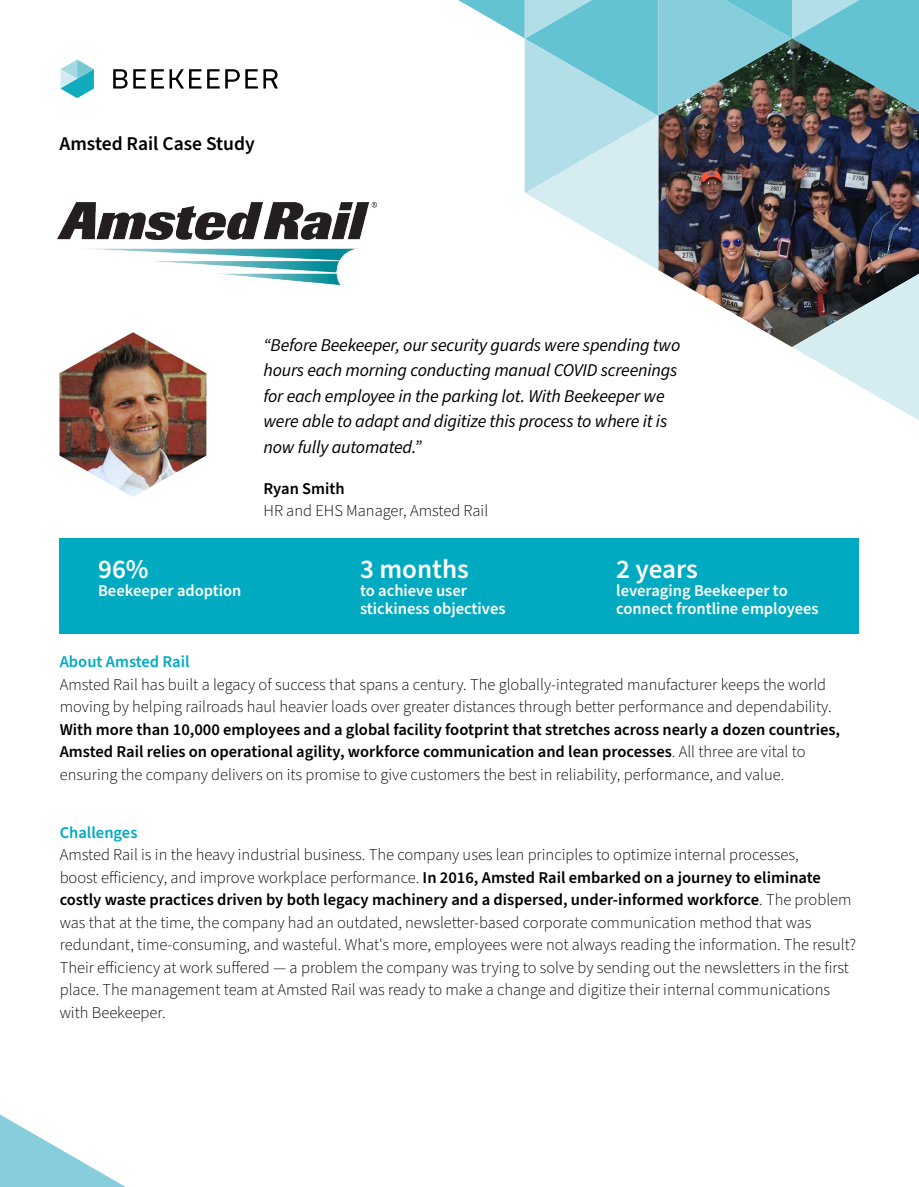
<style>
.page{position:relative;width:919px;height:1187px;background:#fff}
.page>*{position:absolute;margin:0;border:0;box-sizing:border-box;transform-origin:0 0}
.t1{font:600 27px "Source Sans Pro";color:#fff}
.t2{font:600 19.5px "Source Sans Pro";color:#000}
.t3{font:italic 18px/25.5px "Source Sans Pro";letter-spacing:-.01em;color:#000}
.t4{font:300 16.5px/22.5px "Source Sans Pro";color:#000}
.t5{font:600 16.5px/22.5px "Source Sans Pro";color:#000}
.t6{font:600 16.5px/18px "Source Sans Pro";color:#fff}
.t7{font:600 16.5px "Source Sans Pro";color:#00abc2}
.s1{font-weight:300}
.s2{font-weight:600}
</style>
<div class="page">
<img style="left:458px;top:0;width:460px;height:420px">
<div style="left:60px;top:538px;width:798px;height:96px;background:#00abc2"></div>
<svg style="left:0;top:1114px;width:124px;height:72px"></svg>
<img style="left:60px;top:332px;width:146px;height:164px">
<svg style="left:113px;top:69px;width:165px;height:19px"></svg>
<svg style="left:60px;top:60px;width:34px;height:38px"></svg>
<img style="left:57px;top:202px;width:319px;height:82px">
<p class="t2" style="left:60px;top:130px;width:197px">Amsted Rail Case Study</p>
<h1 class="t1" style="left:98px;top:551px;width:52px">96%</h1>
<p class="t6" style="left:98px;top:582px;width:145px">Beekeeper adoption</p>
<p class="t3" style="left:263px;top:332px;width:418px">“Before Beekeeper, our security guards were spending two hours each morning conducting manual COVID screenings for each employee in the parking lot. With Beekeeper we were able to adapt and digitize this process to where it is now fully automated.”</p>
<p class="t5" style="left:263px;top:477px;width:83px">Ryan Smith</p>
<p class="t4" style="left:263px;top:500px;width:226px">HR and EHS Manager, Amsted Rail</p>
<h1 class="t1" style="left:360px;top:551px;width:110px">3 months</h1>
<p class="t6" style="left:360px;top:582px;width:147px">to achieve user stickiness objectives</p>
<h1 class="t1" style="left:616px;top:551px;width:83px">2 years</h1>
<p class="t6" style="left:616px;top:582px;width:204px">leveraging Beekeeper to connect frontline employees</p>
<p class="t7" style="left:60px;top:650px;width:131px">About Amsted Rail</p>
<p class="t4" style="left:60px;top:673px;width:773px">Amsted Rail has built a legacy of success that spans a century. The globally-integrated manufacturer keeps the world moving by helping railroads haul heavier loads over greater distances through better performance and dependability.</p>
<p class="t5" style="left:60px;top:718px;width:782px">With more than 10,000 employees and a global facility footprint that stretches across nearly a dozen countries,<br>Amsted Rail relies on operational agility, workforce communication and lean processes<span class="s1">. All three are vital to ensuring the company delivers on its promise to give customers the best in reliability, performance, and value.</span></p>
<p class="t7" style="left:60px;top:821px;width:79px">Challenges</p>
<p class="t4" style="left:60px;top:843px;width:798px">Amsted Rail is in the heavy industrial business. The company uses lean principles to optimize internal processes,<br>boost efficiency, and improve workplace performance. <span class="s2">In 2016, Amsted Rail embarked on a journey to eliminate costly waste practices driven by both legacy machinery and a dispersed, under-informed workforce</span>. The problem was that at the time, the company had an outdated, newsletter-based corporate communication method that was redundant, time-consuming, and wasteful. What's more, employees were not always reading the information. The result?<br>Their efficiency at work suffered — a problem the company was trying to solve by sending out the newsletters in the first place. The management team at Amsted Rail was ready to make a change and digitize their internal communications with Beekeeper.</p>
</div>
